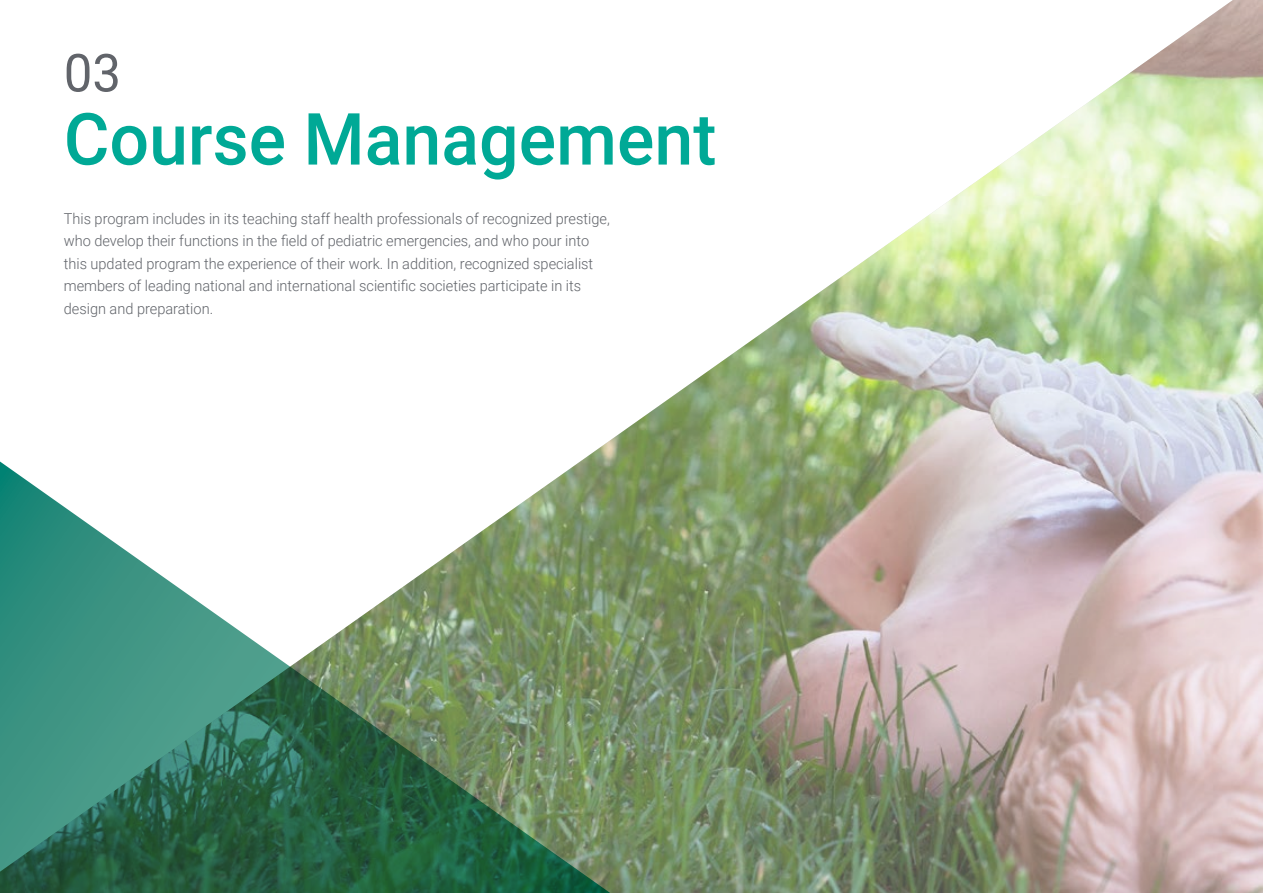
<style>
.page{position:relative;width:1263px;height:893px;background:#fff}
.page>*{position:absolute;margin:0;border:0;box-sizing:border-box;transform-origin:0 0}
.t1{font:500 72px "Roboto";color:#00a996}
.t2{font:52.5px "Roboto";color:#61646a}
.t3{font:300 15px/22.5px "Roboto";color:#61646a}
</style>
<div class="page">
<img style="left:602px;top:0;width:661px;height:893px">
<svg style="left:0;top:446px;width:640px;height:447px"></svg>
<h2 class="t2" style="left:64px;top:36px;width:59px">03</h2>
<h1 class="t1" style="left:64px;top:89px;width:654px">Course Management</h1>
<p class="t3" style="left:64px;top:207px;width:547px">This program includes in its teaching staff health professionals of recognized prestige, who develop their functions in the field of pediatric emergencies, and who pour into this updated program the experience of their work. In addition, recognized specialist members of leading national and international scientific societies participate in its design and preparation.</p>
</div>
